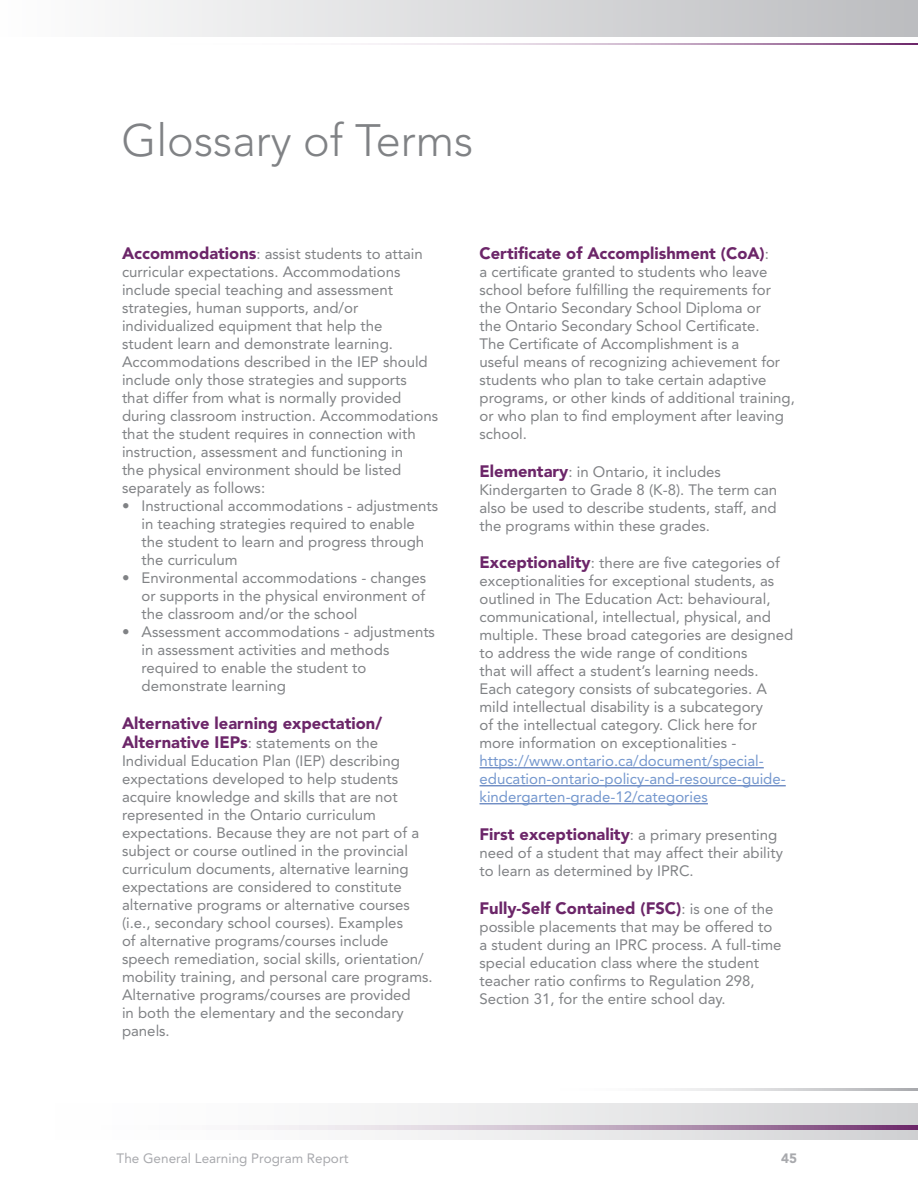
<style>
.page{position:relative;width:918px;height:1188px;background:#fff}
.page>*{position:absolute;margin:0;border:0;box-sizing:border-box;transform-origin:0 0}
.t1{font:300 45px "Avenir LT Std";color:#808285}
.t2{font:900 16.5px "Avenir LT Std";color:#6c2669}
.t3{font:15px/18px "Avenir LT Std";color:#808285}
.t4{font:15px/18px "Avenir LT Std";color:#7497ce}
.t5{font:13.5px "Avenir LT Std";color:#a8a9ad}
.t6{font:900 13.5px "Avenir LT Std";color:#a8a9ad}
.s1{font-weight:900;font-size:16.5px;color:#6c2669}
.s2{font-weight:400;font-size:15px;color:#808285}
</style>
<div class="page">
<hr style="left:77px;top:43px;width:841px;height:1px;background:#6c2669">
<hr style="left:549px;top:1089px;width:369px;height:2px;background:#a8a9ad">
<div style="left:0;top:0;width:918px;height:37px;background:linear-gradient(to right,#fefefe,#bcbdc0)"></div>
<div style="left:0;top:1103px;width:918px;height:37px;background:linear-gradient(to right,#fff,#d6d6d8)"></div>
<svg style="left:0;top:1125px;width:918px;height:5px"></svg>
<hr style="left:480px;top:767px;width:284px;height:1px;background:#325caa">
<hr style="left:480px;top:785px;width:306px;height:1px;background:#325caa">
<hr style="left:480px;top:803px;width:228px;height:1px;background:#325caa">
<h1 class="t1" style="left:122px;top:114px;width:353px">Glossary of Terms</h1>
<p class="t3" style="left:122px;top:245px;width:318px"><span class="s1">Accommodations</span>: assist students to attain curricular expectations. Accommodations include special teaching and assessment strategies, human supports, and/or individualized equipment that help the<br>student learn and demonstrate learning.<br>Accommodations described in the IEP should include only those strategies and supports<br>that differ from what is normally provided during classroom instruction. Accommodations that the student requires in connection with instruction, assessment and functioning in<br>the physical environment should be listed separately as follows:</p>
<p class="t3" style="left:142px;top:497px;width:298px;text-indent:-20px">• Instructional accommodations - adjustments in teaching strategies required to enable the student to learn and progress through the curriculum</p>
<p class="t3" style="left:142px;top:569px;width:286px;text-align:justify;text-indent:-20px">• Environmental accommodations - changes or supports in the physical environment of the classroom and/or the school</p>
<p class="t3" style="left:142px;top:623px;width:295px;text-indent:-20px">• Assessment accommodations - adjustments in assessment activities and methods required to enable the student to demonstrate learning</p>
<p class="t2" style="left:122px;top:713px;width:262px">Alternative learning expectation/</p>
<p class="t3" style="left:122px;top:734px;width:312px"><span class="s1">Alternative IEPs</span>: statements on the Individual Education Plan (IEP) describing expectations developed to help students acquire knowledge and skills that are not represented in the Ontario curriculum expectations. Because they are not part of a subject or course outlined in the provincial curriculum documents, alternative learning expectations are considered to constitute alternative programs or alternative courses (i.e., secondary school courses). Examples<br>of alternative programs/courses include speech remediation, social skills, orientation/ mobility training, and personal care programs.<br>Alternative programs/courses are provided<br>in both the elementary and the secondary panels.</p>
<p class="t2" style="left:480px;top:243px;width:291px">Certificate of Accomplishment (CoA)<span class="s2">:</span></p>
<p class="t3" style="left:480px;top:263px;width:317px">a certificate granted to students who leave school before fulfilling the requirements for the Ontario Secondary School Diploma or<br>the Ontario Secondary School Certificate.<br>The Certificate of Accomplishment is a<br>useful means of recognizing achievement for students who plan to take certain adaptive programs, or other kinds of additional training, or who plan to find employment after leaving school.</p>
<p class="t3" style="left:480px;top:462px;width:299px"><span class="s1">Elementary</span>: in Ontario, it includes Kindergarten to Grade 8 (K-8). The term can also be used to describe students, staff, and the programs within these grades.</p>
<p class="t3" style="left:480px;top:554px;width:315px"><span class="s1">Exceptionality</span>: there are five categories of exceptionalities for exceptional students, as outlined in The Education Act: behavioural, communicational, intellectual, physical, and multiple. These broad categories are designed to address the wide range of conditions<br>that will affect a student’s learning needs.<br>Each category consists of subcategories. A mild intellectual disability is a subcategory<br>of the intellectual category. Click here for more information on exceptionalities -</p>
<p class="t4" style="left:480px;top:752px;width:308px">https://www.ontario.ca/document/special&shy;education-ontario-policy-and-resource-guide&shy;kindergarten-grade-12/categories</p>
<p class="t2" style="left:480px;top:824px;width:299px">First exceptionality<span class="s2">: a primary presenting</span></p>
<p class="t3" style="left:480px;top:844px;width:305px">need of a student that may affect their ability to learn as determined by IPRC.</p>
<p class="t2" style="left:480px;top:898px;width:295px">Fully-Self Contained (FSC)<span class="s2">: is one of the</span></p>
<p class="t3" style="left:480px;top:918px;width:304px">possible placements that may be offered to a student during an IPRC process. A full-time special education class where the student teacher ratio confirms to Regulation 298, Section 31, for the entire school day.</p>
<p class="t5" style="left:117px;top:1151px;width:233px">The General Learning Program Report</p>
<p class="t6" style="left:781px;top:1151px;width:17px">45</p>
</div>
